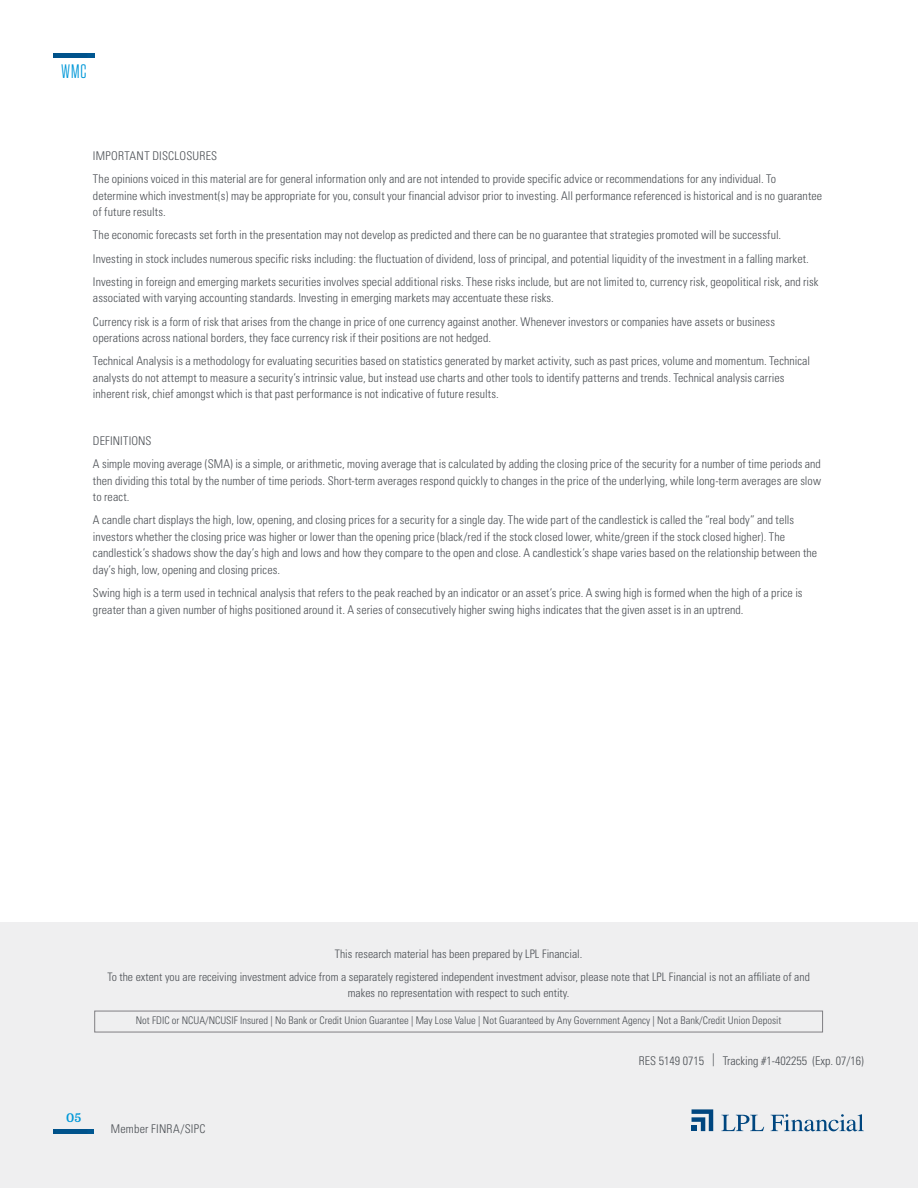
<style>
.page{position:relative;width:918px;height:1188px;background:#fff}
.page>*{position:absolute;margin:0;border:0;box-sizing:border-box;transform-origin:0 0}
.t1{font:19.5px "Tungsten Narrow";color:#0098d8}
.t2{font:300 condensed 12px/16.5px "Univers";letter-spacing:.005em;color:#4b4f54}
.t3{font:700 12px "Domine";color:#0098d8}
.t4{font:300 condensed 11.7px/22.8px "Univers";color:#4b4f54;text-align:center}
.t5{font:300 condensed 10.5px "Univers";color:#4b4f54}
.s1{font-size:12.9px}
</style>
<div class="page">
<div style="left:0;top:1068px;width:918px;height:120px;background:#efeff0"></div>
<svg style="left:721px;top:1115px;width:43px;height:16px"></svg>
<svg style="left:771px;top:1114px;width:93px;height:17px"></svg>
<svg style="left:692px;top:1109px;width:21px;height:22px"></svg>
<img style="left:54px;top:53px;width:40px;height:5px">
<img style="left:54px;top:1129px;width:40px;height:5px">
<div style="left:0;top:922px;width:918px;height:167px;background:#efeff0"></div>
<div style="left:94px;top:1011px;width:729px;height:21px;border:1px solid #807f83"></div>
<h1 class="t1" style="left:61px;top:62px;width:27px">WMC</h1>
<p class="t2" style="left:93px;top:144px;width:685px;line-height:23.2px">IMPORTANT DISCLOSURES<br>The opinions voiced in this material are for general information only and are not intended to provide specific advice or recommendations for any individual. To</p>
<p class="t2" style="left:93px;top:187px;width:731px">determine which investment(s) may be appropriate for you, consult your financial advisor prior to investing. All performance referenced is historical and is no guarantee of future results.</p>
<p class="t2" style="left:93px;top:224px;width:727px;line-height:23.2px">The economic forecasts set forth in the presentation may not develop as predicted and there can be no guarantee that strategies promoted will be successful.<br>Investing in stock includes numerous specific risks including: the fluctuation of dividend, loss of principal, and potential liquidity of the investment in a falling market.<br>Investing in foreign and emerging markets securities involves special additional risks. These risks include, but are not limited to, currency risk, geopolitical risk, and risk</p>
<p class="t2" style="left:93px;top:286px;width:684px;line-height:23.2px">associated with varying accounting standards. Investing in emerging markets may accentuate these risks.<br>Currency risk is a form of risk that arises from the change in price of one currency against another. Whenever investors or companies have assets or business</p>
<p class="t2" style="left:93px;top:326px;width:719px;line-height:23.2px">operations across national borders, they face currency risk if their positions are not hedged.<br>Technical Analysis is a methodology for evaluating securities based on statistics generated by market activity, such as past prices, volume and momentum. Technical</p>
<p class="t2" style="left:93px;top:369px;width:693px">analysts do not attempt to measure a security’s intrinsic value, but instead use charts and other tools to identify patterns and trends. Technical analysis carries inherent risk, chief amongst which is that past performance is not indicative of future results.</p>
<p class="t2" style="left:93px;top:429px;width:729px;line-height:23.2px">DEFINITIONS<br>A simple moving average (SMA) is a simple, or arithmetic, moving average that is calculated by adding the closing price of the security for a number of time periods and</p>
<p class="t2" style="left:93px;top:472px;width:730px">then dividing this total by the number of time periods. Short-term averages respond quickly to changes in the price of the underlying, while long-term averages are slow to react.</p>
<p class="t2" style="left:93px;top:512px;width:726px">A candle chart displays the high, low, opening, and closing prices for a security for a single day. The wide part of the candlestick is called the “real body” and tells investors whether the closing price was higher or lower than the opening price (black/red if the stock closed lower, white/green if the stock closed higher). The candlestick’s shadows show the day’s high and lows and how they compare to the open and close. A candlestick’s shape varies based on the relationship between the day’s high, low, opening and closing prices.</p>
<p class="t2" style="left:93px;top:585px;width:711px">Swing high is a term used in technical analysis that refers to the peak reached by an indicator or an asset’s price. A swing high is formed when the high of a price is greater than a given number of highs positioned around it. A series of consecutively higher swing highs indicates that the given asset is in an uptrend.</p>
<p class="t4" style="left:107px;top:942px;width:704px">This research material has been prepared by LPL Financial.<br>To the extent you are receiving investment advice from a separately registered independent investment advisor, please note that LPL Financial is not an affiliate of and</p>
<p class="t4" style="left:348px;top:981px;width:223px">makes no representation with respect to such entity.</p>
<p class="t5" style="left:136px;top:1014px;width:647px">Not FDIC or NCUA/NCUSIF Insured | No Bank or Credit Union Guarantee | May Lose Value | Not Guaranteed by Any Government Agency | Not a Bank/Credit Union Deposit</p>
<p class="t3" style="left:66px;top:1112px;width:16px">05</p>
<p class="t2" style="left:111px;top:1121px;width:96px">Member FINRA/SIPC</p>
<p class="t2" style="left:639px;top:1052px;width:226px">RES 5149 0715 <span class="s1">|</span> Tracking #1-402255 (Exp. 07/16)</p>
</div>
